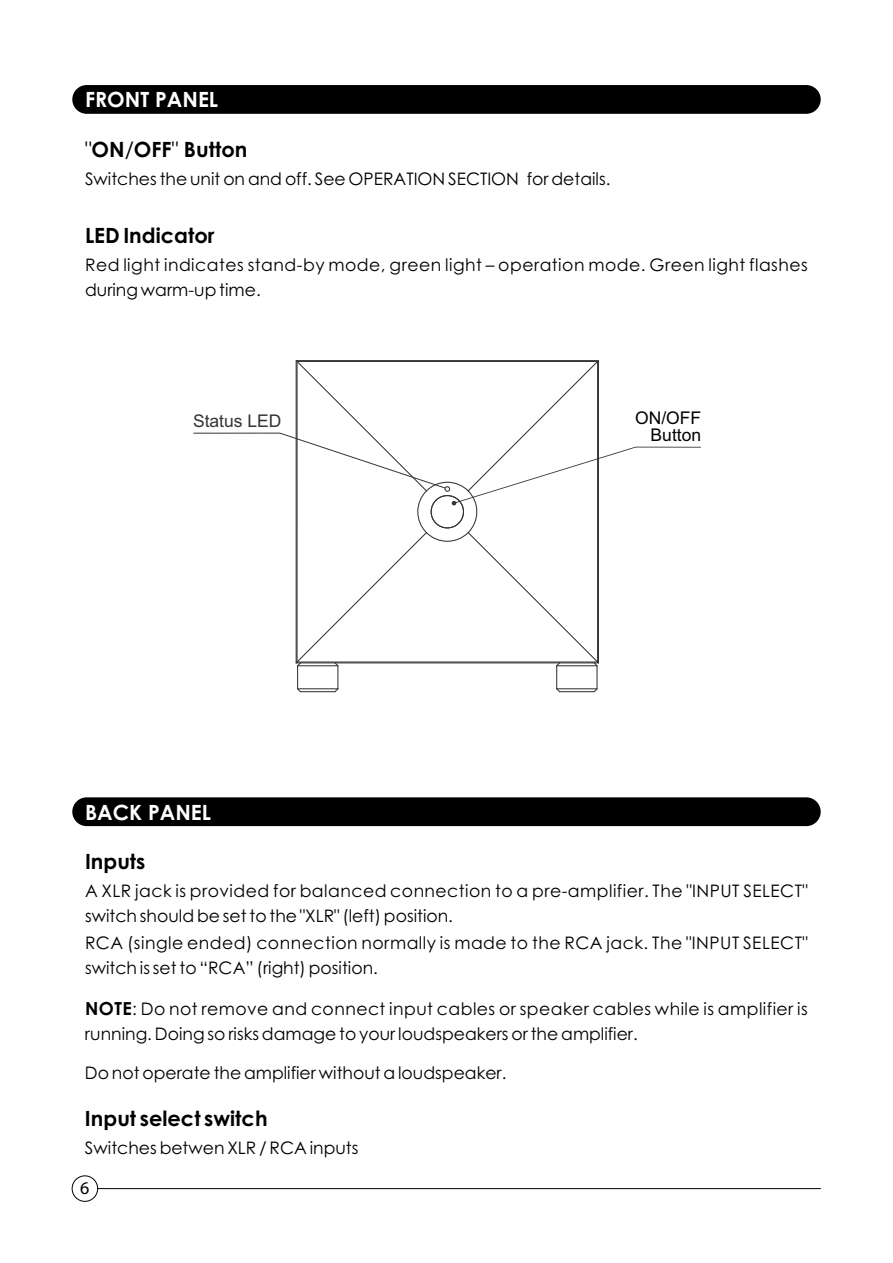
<style>
.page{position:relative;width:893px;height:1263px;background:#fff}
.page>*{position:absolute;margin:0;border:0;box-sizing:border-box;transform-origin:0 0}
.t1{font:700 21px "Century Gothic";color:#000}
.t2{font:700 21px "Century Gothic";color:#fff}
.t3{font:18px "Myriad Pro";color:#000}
.t4{font:17.55px/17.4px "Arial";color:#000;text-align:right}
.t5{font:17.55px "Arial";color:#373435}
.t6{font:17.25px/25px "Century Gothic";letter-spacing:.025em;color:#000}
.t7{font:17.25px "Century Gothic";color:#000}
.s1{font-weight:400}
.s2{font-weight:700;font-size:18px}
</style>
<div class="page">
<div style="left:72px;top:1175px;width:26px;height:27px;background:#fff;border:1px solid #000;border-radius:50%"></div>
<hr style="left:98px;top:1188px;width:722px;height:1px;background:#000">
<div style="left:72px;top:85px;width:749px;height:29px;background:#000;border-radius:14px"></div>
<svg style="left:193px;top:360px;width:508px;height:333px"></svg>
<div style="left:72px;top:797px;width:749px;height:29px;background:#000;border-radius:14px"></div>
<p class="t2" style="left:85px;top:92px;width:135px">FRONT PANEL</p>
<p class="t1" style="left:85px;top:141px;width:164px"><span class="s1">"</span>ON<span class="s1">/</span>OFF<span class="s1">"</span> Button</p>
<p class="t7" style="left:85px;top:172px;width:527px">Switches the unit on and off. See OPERATION SECTION for details.</p>
<p class="t1" style="left:85px;top:228px;width:131px">LED Indicator</p>
<p class="t6" style="left:85px;top:254px;width:724px">Red light indicates stand-by mode, green light – operation mode. Green light flashes during warm-up time.</p>
<p class="t5" style="left:193px;top:414px;width:90px">Status LED</p>
<p class="t4" style="left:635px;top:411px;width:68px">ON/OFF<br>Button</p>
<p class="t2" style="left:85px;top:804px;width:127px">BACK PANEL</p>
<p class="t1" style="left:85px;top:853px;width:62px">Inputs</p>
<p class="t6" style="left:85px;top:880px;width:724px">A XLR jack is provided for balanced connection to a pre-amplifier. The "INPUT SELECT" switch should be set to the "XLR" (left) position.</p>
<p class="t6" style="left:85px;top:931px;width:724px">RCA (single ended) connection normally is made to the RCA jack. The "INPUT SELECT" switch is set to “RCA” (right) position.</p>
<p class="t6" style="left:85px;top:998px;width:724px"><span class="s2">NOTE</span>: Do not remove and connect input cables or speaker cables while is amplifier is running. Doing so risks damage to your loudspeakers or the amplifier.</p>
<p class="t7" style="left:85px;top:1066px;width:423px">Do not operate the amplifier without a loudspeaker.</p>
<p class="t1" style="left:85px;top:1110px;width:184px">Input select switch</p>
<p class="t7" style="left:85px;top:1141px;width:275px">Switches betwen XLR / RCA inputs</p>
<p class="t3" style="left:80px;top:1181px;width:11px">6</p>
</div>
